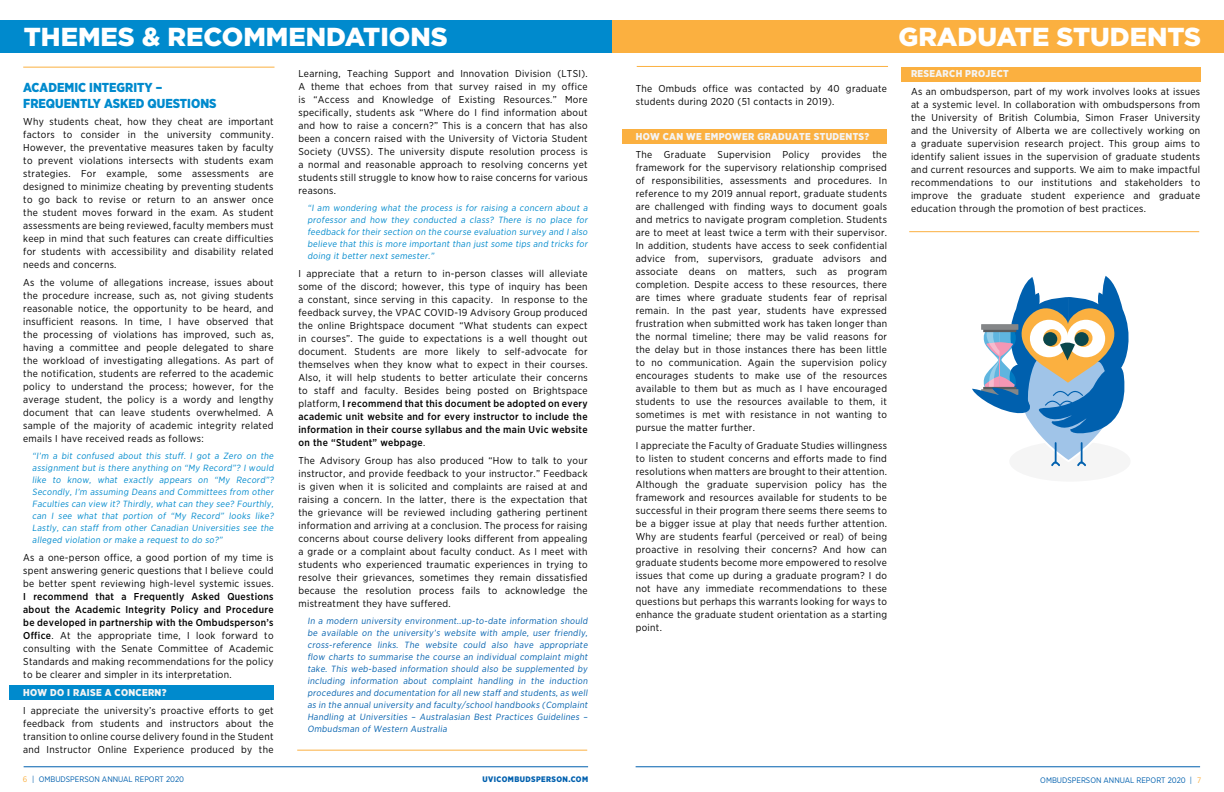
<style>
.page{position:relative;width:1224px;height:792px;background:#fff}
.page>*{position:absolute;margin:0;border:0;box-sizing:border-box;transform-origin:0 0}
.t1{font:900 26px "Gotham";color:#fff}
.t2{font:900 13px/15.6px "Gotham Narrow";color:#008acd}
.t3{font:10px/13px "Gotham Narrow";letter-spacing:.03em;color:#000;text-align:justify}
.t4{font:900 10px "Gotham Narrow";letter-spacing:.03em;color:#f4f4f4}
.t5{font:9px/12px "Gotham Narrow";color:#008acd;text-align:justify}
.t6{font:9px/12px "Gotham Narrow";color:#0060ae;text-align:justify}
.t7{font:8px "Gotham Narrow";color:#0060ae}
.t8{font:900 8px "Gotham Narrow";letter-spacing:.05em;color:#0060ae}
.s1{font-weight:500}
.s2{color:#fbb040}
</style>
<div class="page">
<hr style="left:636px;top:767px;width:564px;height:1px;background:#0060ae">
<hr style="left:24px;top:767px;width:564px;height:1px;background:#0060ae">
<div style="left:9px;top:685px;width:265px;height:14px;background:#008acd"></div>
<div style="left:902px;top:67px;width:299px;height:15px;background:#fbb040"></div>
<div style="left:622px;top:129px;width:265px;height:14px;background:#fbb040"></div>
<div style="left:0;top:20px;width:613px;height:33px;background:#008acd"></div>
<div style="left:613px;top:20px;width:611px;height:33px;background:#fbb040"></div>
<hr style="left:23px;top:67px;width:252px;height:1px;background:#fbb040">
<div style="left:1009px;top:441px;width:122px;height:41px;background:#f5f5f5;border-radius:50%"></div>
<svg style="left:972px;top:276px;width:157px;height:190px"></svg>
<hr style="left:909px;top:231px;width:290px;height:1px;background:#fbb040">
<hr style="left:637px;top:66px;width:251px;height:1px;background:#fbb040">
<hr style="left:297px;top:750px;width:290px;height:1px;background:#fbb040">
<h1 class="t1" style="left:24px;top:22px;width:426px">THEMES &amp; RECOMMENDATIONS</h1>
<h1 class="t1" style="left:899px;top:22px;width:304px">GRADUATE STUDENTS</h1>
<p class="t4" style="left:911px;top:67px;width:99px">RESEARCH PROJECT</p>
<p class="t3" style="left:911px;top:85px;width:291px">As an ombudsperson, part of my work involves looks at issues at a systemic level. In collaboration with ombudspersons from the University of British Columbia, Simon Fraser University and the University of Alberta we are collectively working on a graduate supervision research project. This group aims to identify salient issues in the supervision of graduate students and current resources and supports. We aim to make impactful recommendations to our institutions and stakeholders to improve the graduate student experience and graduate education through the promotion of best practices.</p>
<p class="t3" style="left:298px;top:67px;width:291px">Learning, Teaching Support and Innovation Division (LTSI).<br>A theme that echoes from that survey raised in my office is “Access and Knowledge of Existing Resources.” More specifically, students ask “Where do I find information about and how to raise a concern?” This is a concern that has also been a concern raised with the University of Victoria Student Society (UVSS). The university dispute resolution process is a normal and reasonable approach to resolving concerns yet students still struggle to know how to raise concerns for various reasons.</p>
<p class="t5" style="left:307px;top:202px;width:283px">“I am wondering what the process is for raising a concern about a professor and how they conducted a class? There is no place for feedback for their section on the course evaluation survey and I also believe that this is more important than just some tips and tricks for doing it better next semester.”</p>
<p class="t3" style="left:298px;top:267px;width:291px">I appreciate that a return to in-person classes will alleviate some of the discord; however, this type of inquiry has been a constant, since serving in this capacity. In response to the feedback survey, the VPAC COVID-19 Advisory Group produced the online Brightspace document “What students can expect in courses”. The guide to expectations is a well thought out document. Students are more likely to self-advocate for themselves when they know what to expect in their courses.<br>Also, it will help students to better articulate their concerns to staff and faculty. Besides being posted on Brightspace platform, <span class="s1">I recommend that this document be adopted on every academic unit website and for every instructor to include the information in their course syllabus and the main Uvic website on the “Student” webpage</span>.</p>
<p class="t3" style="left:298px;top:454px;width:291px">The Advisory Group has also produced “How to talk to your instructor, and provide feedback to your instructor.” Feedback is given when it is solicited and complaints are raised at and raising a concern. In the latter, there is the expectation that the grievance will be reviewed including gathering pertinent information and arriving at a conclusion. The process for raising concerns about course delivery looks different from appealing a grade or a complaint about faculty conduct. As I meet with students who experienced traumatic experiences in trying to resolve their grievances, sometimes they remain dissatisfied because the resolution process fails to acknowledge the mistreatment they have suffered.</p>
<p class="t6" style="left:307px;top:615px;width:283px">In a modern university environment..up-to-date information should be available on the university’s website with ample, user friendly, cross-reference links. The website could also have appropriate flow charts to summarise the course an individual complaint might take. This web-based information should also be supplemented by including information about complaint handling in the induction procedures and documentation for all new staff and students, as well as in the annual university and faculty/school handbooks (Complaint Handling at Universities – Australasian Best Practices Guidelines – Ombudsman of Western Australia</p>
<h2 class="t2" style="left:23px;top:80px;width:195px">ACADEMIC INTEGRITY –<br>FREQUENTLY ASKED QUESTIONS</h2>
<p class="t3" style="left:636px;top:82px;width:253px">The Ombuds office was contacted by 40 graduate students during 2020 (51 contacts in 2019).</p>
<p class="t4" style="left:636px;top:130px;width:235px">HOW CAN WE EMPOWER GRADUATE STUDENTS?</p>
<p class="t3" style="left:636px;top:148px;width:253px">The Graduate Supervision Policy provides the framework for the supervisory relationship comprised of responsibilities, assessments and procedures. In reference to my 2019 annual report, graduate students are challenged with finding ways to document goals and metrics to navigate program completion. Students are to meet at least twice a term with their supervisor.<br>In addition, students have access to seek confidential advice from, supervisors, graduate advisors and associate deans on matters, such as program completion. Despite access to these resources, there are times where graduate students fear of reprisal remain. In the past year, students have expressed frustration when submitted work has taken longer than the normal timeline; there may be valid reasons for the delay but in those instances there has been little to no communication. Again the supervision policy encourages students to make use of the resources available to them but as much as I have encouraged students to use the resources available to them, it sometimes is met with resistance in not wanting to pursue the matter further.</p>
<p class="t3" style="left:636px;top:439px;width:253px">I appreciate the Faculty of Graduate Studies willingness to listen to student concerns and efforts made to find resolutions when matters are brought to their attention.<br>Although the graduate supervision policy has the framework and resources available for students to be successful in their program there seems there seems to be a bigger issue at play that needs further attention.<br>Why are students fearful (perceived or real) of being proactive in resolving their concerns? And how can graduate students become more empowered to resolve issues that come up during a graduate program? I do not have any immediate recommendations to these questions but perhaps this warrants looking for ways to enhance the graduate student orientation as a starting point.</p>
<p class="t3" style="left:23px;top:115px;width:252px">Why students cheat, how they cheat are important factors to consider in the university community.<br>However, the preventative measures taken by faculty to prevent violations intersects with students exam strategies. For example, some assessments are designed to minimize cheating by preventing students to go back to revise or return to an answer once the student moves forward in the exam. As student assessments are being reviewed, faculty members must keep in mind that such features can create difficulties for students with accessibility and disability related needs and concerns.</p>
<p class="t3" style="left:23px;top:276px;width:252px">As the volume of allegations increase, issues about the procedure increase, such as, not giving students reasonable notice, the opportunity to be heard, and insufficient reasons. In time, I have observed that the processing of violations has improved, such as, having a committee and people delegated to share the workload of investigating allegations. As part of the notification, students are referred to the academic policy to understand the process; however, for the average student, the policy is a wordy and lengthy document that can leave students overwhelmed. A sample of the majority of academic integrity related emails I have received reads as follows:</p>
<p class="t5" style="left:32px;top:450px;width:244px">“I’m a bit confused about this stuff. I got a Zero on the assignment but is there anything on “My Record”? I would like to know, what exactly appears on “My Record”?<br>Secondly, I’m assuming Deans and Committees from other Faculties can view it? Thirdly, what can they see? Fourthly, can I see what that portion of “My Record” looks like?<br>Lastly, can staff from other Canadian Universities see the alleged violation or make a request to do so?”</p>
<p class="t3" style="left:23px;top:551px;width:252px">As a one-person office, a good portion of my time is spent answering generic questions that I believe could be better spent reviewing high-level systemic issues.</p>
<p class="t3" style="left:23px;top:590px;width:252px"><span class="s1">I recommend that a Frequently Asked Questions about the Academic Integrity Policy and Procedure be developed in partnership with the Ombudsperson’s Office</span>. At the appropriate time, I look forward to consulting with the Senate Committee of Academic Standards and making recommendations for the policy to be clearer and simpler in its interpretation.</p>
<p class="t4" style="left:23px;top:686px;width:145px">HOW DO I RAISE A CONCERN?</p>
<p class="t3" style="left:23px;top:704px;width:252px">I appreciate the university’s proactive efforts to get feedback from students and instructors about the transition to online course delivery found in the Student and Instructor Online Experience produced by the</p>
<p class="t7" style="left:23px;top:775px;width:163px"><span class="s2">6</span> | OMBUDSPERSON ANNUAL REPORT 2020</p>
<p class="t8" style="left:483px;top:774px;width:107px">UVICOMBUDSPERSON.COM</p>
<p class="t7" style="left:1040px;top:775px;width:162px">OMBUDSPERSON ANNUAL REPORT 2020 | <span class="s2">7</span></p>
</div>
